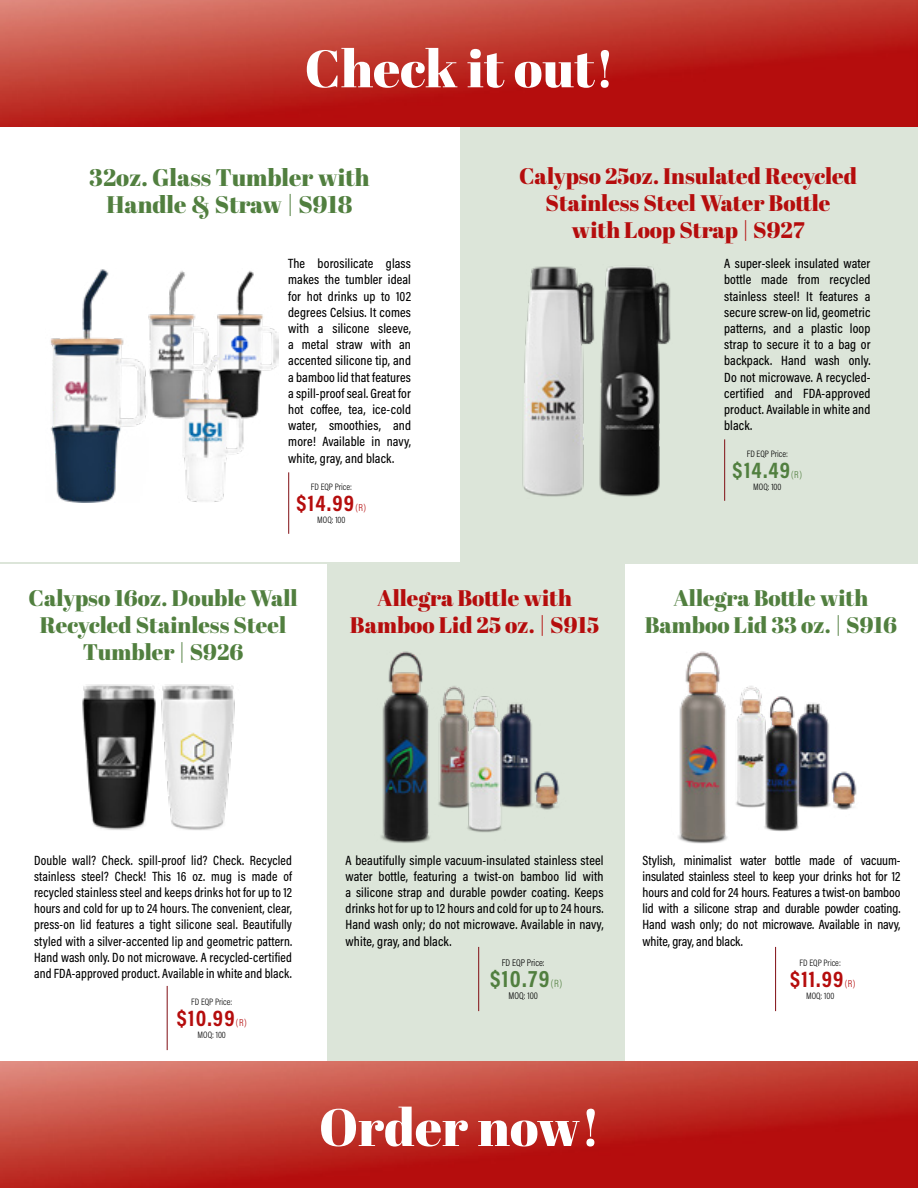
<style>
.page{position:relative;width:918px;height:1188px;background:#fff}
.page>*{position:absolute;margin:0;border:0;box-sizing:border-box;transform-origin:0 0}
.t1{font:52.5px "Abril Fatface";color:#fff}
.t2{font:700 24.15px "Acumin Pro Cond";color:#517f3f}
.t3{font:24px/27px "Abril Fatface";color:#517f3f;text-align:center}
.t4{font:700 23.1px "Acumin Pro Cond";letter-spacing:.05em;color:#b50d0d}
.t5{font:700 23.1px "Acumin Pro Cond";color:#517f3f}
.t6{font:22.5px/27px "Abril Fatface";color:#b50d0d;text-align:center}
.t7{font:22.5px/27px "Abril Fatface";color:#517f3f;text-align:center}
.t8{font:500 13.5px/16.2px "Acumin Pro Cond";letter-spacing:.01em;color:#000;text-align:justify}
.t9{font:300 10.5px "Acumin Pro Cond";color:#517f3f}
.t10{font:300 10.05px "Acumin Pro Cond";color:#b50d0d}
.t11{font:300 10.05px "Acumin Pro Cond";color:#517f3f}
.t12{font:300 9.75px "Acumin Pro Cond";color:#000}
.t13{font:300 9.3px "Acumin Pro Cond";color:#000}
</style>
<div class="page">
<hr style="left:0;top:562px;width:918px;height:2px;background:#517f3f">
<div style="left:460px;top:113px;width:458px;height:449px;background:#dce5d9"></div>
<div style="left:327px;top:564px;width:298px;height:498px;background:#dce5d9"></div>
<img style="left:1px;top:1062px;width:917px;height:126px">
<img style="left:0;top:0;width:918px;height:126px">
<img style="left:50px;top:269px;width:229px;height:234px">
<img style="left:522px;top:266px;width:57px;height:231px">
<img style="left:170px;top:684px;width:65px;height:146px">
<img style="left:381px;top:651px;width:179px;height:192px">
<img style="left:678px;top:651px;width:179px;height:193px">
<img style="left:579px;top:266px;width:92px;height:231px">
<img style="left:82px;top:684px;width:88px;height:146px">
<hr style="left:478px;top:947px;width:1px;height:64px;background:#810e14">
<hr style="left:775px;top:947px;width:1px;height:64px;background:#810e14">
<hr style="left:167px;top:986px;width:1px;height:64px;background:#810e14">
<hr style="left:288px;top:472px;width:1px;height:62px;background:#810e14">
<hr style="left:724px;top:439px;width:1px;height:62px;background:#810e14">
<h1 class="t1" style="left:305px;top:32px;width:312px">Check it out!</h1>
<h3 class="t3" style="left:89px;top:163px;width:282px">32oz. Glass Tumbler with<br>Handle &amp; Straw | S918</h3>
<h3 class="t6" style="left:519px;top:162px;width:339px">Calypso 25oz. Insulated Recycled<br>Stainless Steel Water Bottle with Loop Strap | S927</h3>
<p class="t8" style="left:288px;top:255px;width:124px">The borosilicate glass makes the tumbler ideal for hot drinks up to 102 degrees Celsius. It comes with a silicone sleeve, a metal straw with an accented silicone tip, and a bamboo lid that features a spill-proof seal. Great for hot coffee, tea, ice-cold water, smoothies, and more! Available in navy, white, gray, and black.</p>
<p class="t8" style="left:724px;top:255px;width:148px">A super-sleek insulated water bottle made from recycled stainless steel! It features a secure screw-on lid, geometric patterns, and a plastic loop strap to secure it to a bag or backpack. Hand wash only.<br>Do not microwave. A recycled&shy;certified and FDA-approved product. Available in white and black.</p>
<p class="t13" style="left:747px;top:448px;width:43px">FD EQP Price:</p>
<h3 class="t5" style="left:733px;top:454px;width:59px">$14.49</h3>
<p class="t11" style="left:791px;top:468px;width:12px">(R)</p>
<p class="t13" style="left:753px;top:480px;width:30px">MOQ: 100</p>
<p class="t13" style="left:311px;top:481px;width:43px">FD EQP Price:</p>
<h3 class="t4" style="left:297px;top:487px;width:59px">$14.99</h3>
<p class="t10" style="left:355px;top:501px;width:12px">(R)</p>
<p class="t13" style="left:317px;top:513px;width:30px">MOQ: 100</p>
<h3 class="t7" style="left:28px;top:584px;width:271px">Calypso 16oz. Double Wall<br>Recycled Stainless Steel<br>Tumbler | S926</h3>
<h3 class="t6" style="left:350px;top:584px;width:251px">Allegra Bottle with<br>Bamboo Lid 25 oz. | S915</h3>
<h3 class="t7" style="left:645px;top:584px;width:254px">Allegra Bottle with<br>Bamboo Lid 33 oz. | S916</h3>
<p class="t8" style="left:34px;top:852px;width:260px">Double wall? Check. spill-proof lid? Check. Recycled stainless steel? Check! This 16 oz. mug is made of recycled stainless steel and keeps drinks hot for up to 12 hours and cold for up to 24 hours. The convenient, clear, press-on lid features a tight silicone seal. Beautifully styled with a silver-accented lip and geometric pattern.<br>Hand wash only. Do not microwave. A recycled-certified and FDA-approved product. Available in white and black.</p>
<p class="t13" style="left:191px;top:996px;width:43px">FD EQP Price:</p>
<h3 class="t4" style="left:177px;top:1002px;width:59px">$10.99</h3>
<p class="t10" style="left:236px;top:1016px;width:12px">(R)</p>
<p class="t13" style="left:198px;top:1028px;width:30px">MOQ: 100</p>
<p class="t8" style="left:346px;top:852px;width:260px">A beautifully simple vacuum-insulated stainless steel water bottle, featuring a twist-on bamboo lid with a silicone strap and durable powder coating. Keeps drinks hot for up to 12 hours and cold for up to 24 hours.<br>Hand wash only; do not microwave. Available in navy, white, gray, and black.</p>
<p class="t8" style="left:642px;top:852px;width:260px">Stylish, minimalist water bottle made of vacuum&shy;insulated stainless steel to keep your drinks hot for 12 hours and cold for 24 hours. Features a twist-on bamboo lid with a silicone strap and durable powder coating.<br>Hand wash only; do not microwave. Available in navy, white, gray, and black.</p>
<p class="t12" style="left:502px;top:956px;width:45px">FD EQP Price:</p>
<h2 class="t2" style="left:490px;top:963px;width:61px">$10.79</h2>
<p class="t9" style="left:551px;top:977px;width:13px">(R)</p>
<p class="t12" style="left:509px;top:990px;width:31px">MOQ: 100</p>
<h1 class="t1" style="left:319px;top:1090px;width:283px">Order now!</h1>
<p class="t13" style="left:800px;top:957px;width:43px">FD EQP Price:</p>
<h3 class="t4" style="left:790px;top:963px;width:55px">$11.99</h3>
<p class="t10" style="left:845px;top:977px;width:12px">(R)</p>
<p class="t13" style="left:806px;top:989px;width:30px">MOQ: 100</p>
</div>
